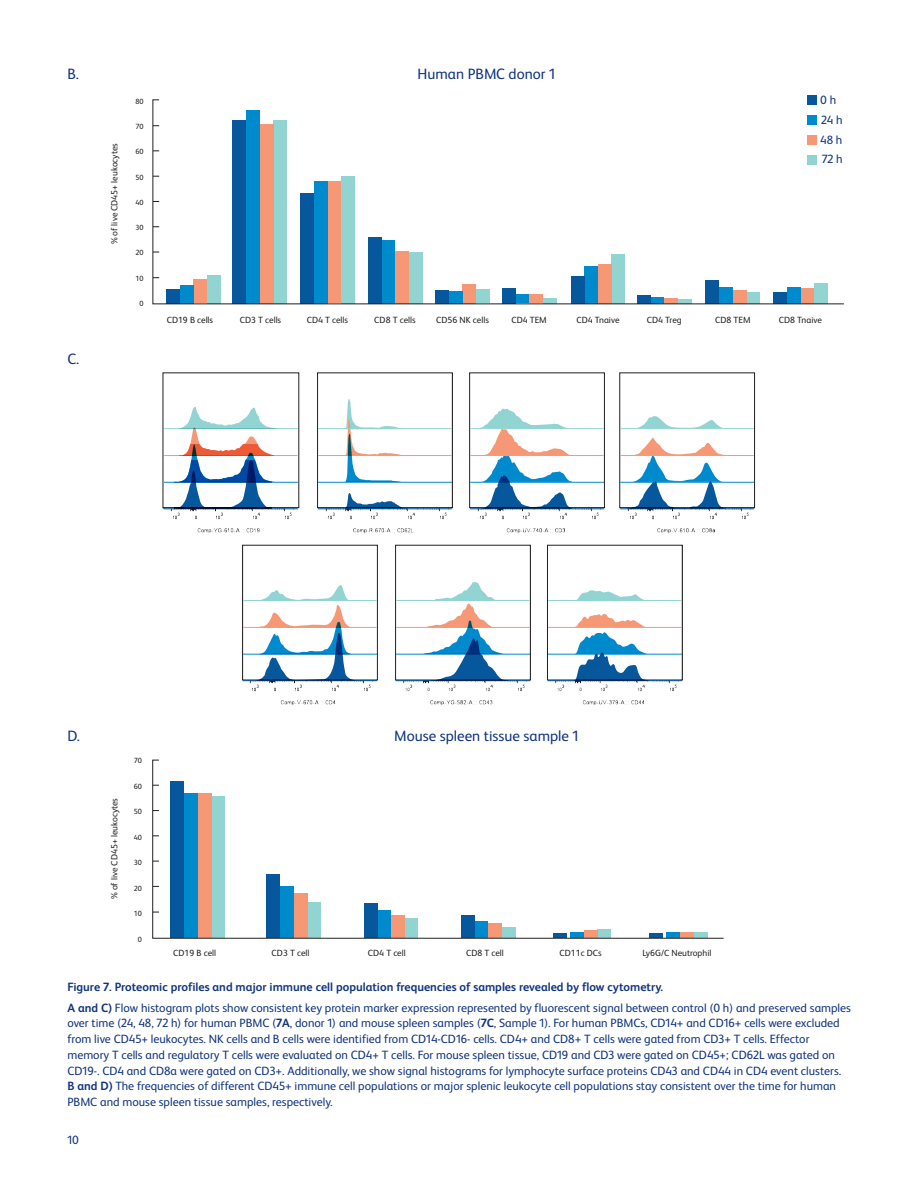
<style>
.page{position:relative;width:919px;height:1189px;background:#fff}
.page>*{position:absolute;margin:0;border:0;box-sizing:border-box;transform-origin:0 0}
.Body_Header{font:15px "FS Albert Pro";color:#10347f}
.t1{font:12px/15.8px "FS Albert Pro";color:#10347f}
.t2{font:700 12px "FS Albert Pro";color:#10347f}
.t3{font:9px "FS Albert Pro";color:#231f20}
.t4{font:7.5px "FS Albert Pro";color:#231f20}
.s1{font-weight:700}
</style>
<div class="page">
<img style="left:162px;top:374px;width:128px;height:159px">
<img style="left:452px;top:374px;width:140px;height:159px">
<img style="left:592px;top:374px;width:162px;height:159px">
<img style="left:241px;top:600px;width:129px;height:104px">
<img style="left:290px;top:374px;width:162px;height:159px">
<img style="left:370px;top:545px;width:152px;height:159px">
<img style="left:522px;top:545px;width:160px;height:159px">
<div style="left:163px;top:373px;width:135px;height:134px;background:#fff"></div>
<div style="left:317px;top:373px;width:135px;height:134px;background:#fff"></div>
<div style="left:469px;top:373px;width:135px;height:134px;background:#fff"></div>
<div style="left:469px;top:372px;width:135px;height:135px;border:1px solid #231f20"></div>
<svg style="left:344px;top:493px;width:61px;height:15px"></svg>
<div style="left:619px;top:373px;width:135px;height:134px;background:#fff"></div>
<div style="left:619px;top:372px;width:135px;height:135px;border:1px solid #231f20"></div>
<svg style="left:637px;top:416px;width:85px;height:12px"></svg>
<div style="left:547px;top:545px;width:135px;height:134px;background:#fff"></div>
<svg style="left:577px;top:590px;width:67px;height:10px"></svg>
<div style="left:395px;top:545px;width:135px;height:134px;background:#fff"></div>
<div style="left:395px;top:545px;width:135px;height:135px;border:1px solid #231f20"></div>
<div style="left:242px;top:545px;width:135px;height:134px;background:#fff"></div>
<div style="left:242px;top:545px;width:135px;height:135px;border:1px solid #231f20"></div>
<hr style="left:164px;top:428px;width:133px;height:1px;background:#92d4d1">
<hr style="left:164px;top:455px;width:133px;height:1px;background:#f69876">
<hr style="left:164px;top:508px;width:133px;height:1px;background:#06579c">
<hr style="left:164px;top:482px;width:134px;height:1px;background:#008ace">
<hr style="left:318px;top:428px;width:133px;height:1px;background:#92d4d1">
<hr style="left:318px;top:455px;width:133px;height:1px;background:#f69876">
<hr style="left:318px;top:508px;width:133px;height:1px;background:#06579c">
<hr style="left:318px;top:482px;width:134px;height:1px;background:#008ace">
<hr style="left:470px;top:428px;width:133px;height:1px;background:#92d4d1">
<hr style="left:470px;top:455px;width:133px;height:1px;background:#f69876">
<hr style="left:469px;top:508px;width:134px;height:1px;background:#06579c">
<hr style="left:470px;top:482px;width:133px;height:1px;background:#008ace">
<hr style="left:620px;top:428px;width:133px;height:1px;background:#92d4d1">
<hr style="left:620px;top:455px;width:133px;height:1px;background:#f69876">
<hr style="left:619px;top:508px;width:134px;height:1px;background:#06579c">
<hr style="left:620px;top:482px;width:133px;height:1px;background:#008ace">
<svg style="left:477px;top:408px;width:96px;height:100px"></svg>
<svg style="left:627px;top:437px;width:100px;height:71px"></svg>
<svg style="left:344px;top:399px;width:59px;height:83px"></svg>
<svg style="left:174px;top:407px;width:105px;height:101px"></svg>
<hr style="left:243px;top:600px;width:133px;height:1px;background:#92d4d1">
<hr style="left:243px;top:627px;width:133px;height:1px;background:#f69876">
<hr style="left:243px;top:680px;width:134px;height:1px;background:#06579c">
<hr style="left:243px;top:653px;width:134px;height:1px;background:#008ace">
<hr style="left:396px;top:600px;width:133px;height:1px;background:#92d4d1">
<hr style="left:396px;top:627px;width:133px;height:1px;background:#f69876">
<hr style="left:396px;top:680px;width:133px;height:1px;background:#06579c">
<hr style="left:396px;top:653px;width:133px;height:1px;background:#008ace">
<hr style="left:548px;top:600px;width:133px;height:1px;background:#92d4d1">
<hr style="left:548px;top:627px;width:133px;height:1px;background:#f69876">
<hr style="left:547px;top:680px;width:134px;height:1px;background:#06579c">
<hr style="left:547px;top:653px;width:134px;height:1px;background:#008ace">
<svg style="left:573px;top:613px;width:75px;height:67px"></svg>
<svg style="left:423px;top:582px;width:85px;height:98px"></svg>
<svg style="left:256px;top:585px;width:102px;height:95px"></svg>
<svg style="left:152px;top:99px;width:691px;height:205px"></svg>
<svg style="left:152px;top:759px;width:571px;height:179px"></svg>
<div style="left:806px;top:96px;width:10px;height:9px;background:#06579c"></div>
<div style="left:806px;top:116px;width:10px;height:9px;background:#008ace"></div>
<div style="left:806px;top:135px;width:10px;height:10px;background:#f69876"></div>
<div style="left:806px;top:155px;width:10px;height:9px;background:#92d4d1"></div>
<p class="Body_Header" style="left:67px;top:63px;width:13px">B.</p>
<p class="Body_Header" style="left:67px;top:348px;width:13px">C.</p>
<p class="t3" style="left:108px;top:244px;width:103px;rotate:-90deg">% of live CD45+ leukocytes</p>
<p class="t4" style="left:135px;top:96px;width:10px">80</p>
<p class="t4" style="left:135px;top:121px;width:10px">70</p>
<p class="t4" style="left:135px;top:146px;width:10px">60</p>
<p class="t4" style="left:135px;top:172px;width:10px">50</p>
<p class="t4" style="left:135px;top:197px;width:10px">40</p>
<p class="t4" style="left:135px;top:222px;width:10px">30</p>
<p class="t4" style="left:135px;top:247px;width:10px">20</p>
<p class="t4" style="left:135px;top:272px;width:10px">10</p>
<p class="t4" style="left:140px;top:298px;width:6px">0</p>
<p class="Body_Header" style="left:417px;top:63px;width:139px">Human PBMC donor 1</p>
<p class="t1" style="left:819px;top:91px;width:18px">0 h</p>
<p class="t1" style="left:820px;top:111px;width:23px">24 h</p>
<p class="t1" style="left:819px;top:131px;width:24px">48 h</p>
<p class="t1" style="left:821px;top:150px;width:22px">72 h</p>
<p class="t3" style="left:166px;top:313px;width:48px">CD19 B cells</p>
<p class="t3" style="left:240px;top:313px;width:43px">CD3 T cells</p>
<p class="t3" style="left:306px;top:313px;width:43px">CD4 T cells</p>
<p class="t3" style="left:374px;top:313px;width:43px">CD8 T cells</p>
<p class="t3" style="left:436px;top:313px;width:54px">CD56 NK cells</p>
<p class="t3" style="left:511px;top:313px;width:37px">CD4 TEM</p>
<p class="t3" style="left:576px;top:313px;width:45px">CD4 Tnaive</p>
<p class="t3" style="left:646px;top:313px;width:36px">CD4 Treg</p>
<p class="t3" style="left:714px;top:313px;width:37px">CD8 TEM</p>
<p class="t3" style="left:778px;top:313px;width:45px">CD8 Tnaive</p>
<p class="Body_Header" style="left:67px;top:725px;width:14px">D.</p>
<p class="t3" style="left:108px;top:899px;width:103px;rotate:-90deg">% of live CD45+ leukocytes</p>
<p class="t4" style="left:134px;top:755px;width:10px">70</p>
<p class="t4" style="left:134px;top:780px;width:10px">60</p>
<p class="t4" style="left:134px;top:806px;width:10px">50</p>
<p class="t4" style="left:134px;top:831px;width:10px">40</p>
<p class="t4" style="left:134px;top:857px;width:10px">30</p>
<p class="t4" style="left:134px;top:882px;width:10px">20</p>
<p class="t4" style="left:134px;top:908px;width:10px">10</p>
<p class="t4" style="left:138px;top:933px;width:6px">0</p>
<p class="Body_Header" style="left:394px;top:725px;width:186px">Mouse spleen tissue sample 1</p>
<p class="t3" style="left:173px;top:945px;width:44px">CD19 B cell</p>
<p class="t3" style="left:271px;top:945px;width:39px">CD3 T cell</p>
<p class="t3" style="left:368px;top:945px;width:39px">CD4 T cell</p>
<p class="t3" style="left:466px;top:945px;width:39px">CD8 T cell</p>
<p class="t3" style="left:559px;top:945px;width:44px">CD11c DCs</p>
<p class="t3" style="left:642px;top:945px;width:70px">Ly6G/C Neutrophil</p>
<p class="t2" style="left:67px;top:978px;width:597px">Figure 7. Proteomic profiles and major immune cell population frequencies of samples revealed by flow cytometry.</p>
<p class="t1" style="left:67px;top:998px;width:784px"><span class="s1">A and C)</span> Flow histogram plots show consistent key protein marker expression represented by fluorescent signal between control (0 h) and preserved samples over time (24, 48, 72 h) for human PBMC (<span class="s1">7A</span>, donor 1) and mouse spleen samples (<span class="s1">7C</span>, Sample 1). For human PBMCs, CD14+ and CD16+ cells were excluded from live CD45+ leukocytes. NK cells and B cells were identified from CD14-CD16- cells. CD4+ and CD8+ T cells were gated from CD3+ T cells. Effector memory T cells and regulatory T cells were evaluated on CD4+ T cells. For mouse spleen tissue, CD19 and CD3 were gated on CD45+; CD62L was gated on CD19-. CD4 and CD8a were gated on CD3+. Additionally, we show signal histograms for lymphocyte surface proteins CD43 and CD44 in CD4 event clusters.<br><span class="s1">B and D)</span> The frequencies of different CD45+ immune cell populations or major splenic leukocyte cell populations stay consistent over the time for human PBMC and mouse spleen tissue samples, respectively.</p>
<p class="t1" style="left:67px;top:1130px;width:13px">10</p>
</div>
